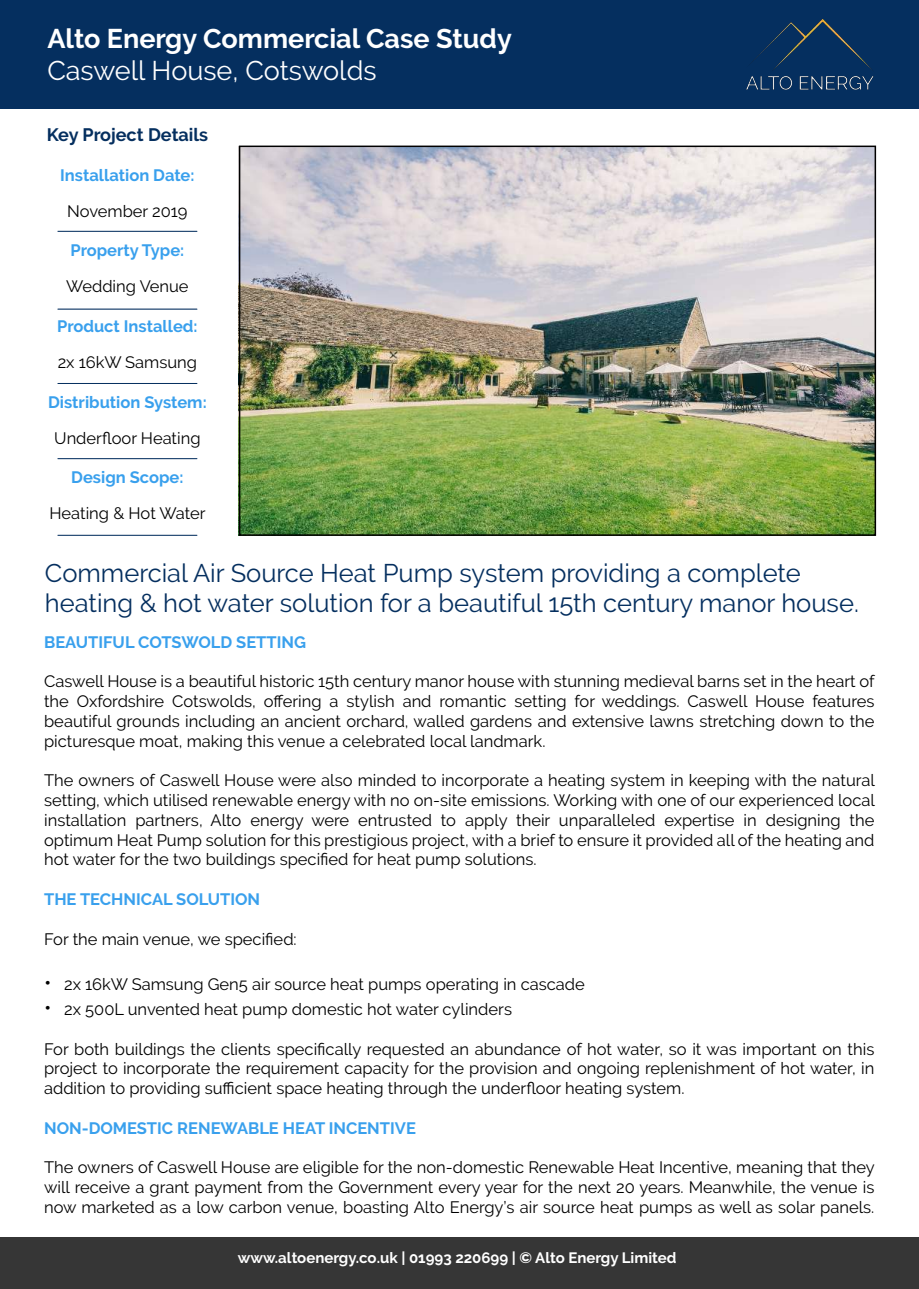
<style>
.page{position:relative;width:919px;height:1289px;background:#fff}
.page>*{position:absolute;margin:0;border:0;box-sizing:border-box;transform-origin:0 0}
.t1{font:700 27px "Raleway";color:#fff}
.t2{font:27px "Raleway";color:#fff}
.t3{font:25.5px/30.6px "Raleway";color:#052f5f}
.t4{font:700 18px "Raleway";color:#052f5f}
.t5{font:16.5px/19.8px "Raleway";color:#000;text-align:justify}
.t6{font:700 16.5px "Raleway";color:#39a0ed}
.t7{font:700 15px "Raleway";color:#fff}
.s1{font-size:21px}
</style>
<div class="page">
<img style="left:242px;top:148px;width:631px;height:385px">
<div style="left:0;top:1px;width:918px;height:108px;background:#052f5f"></div>
<hr style="left:58px;top:231px;width:139px;height:1px;background:#052f5f">
<hr style="left:58px;top:309px;width:139px;height:1px;background:#052f5f">
<hr style="left:58px;top:383px;width:139px;height:1px;background:#052f5f">
<hr style="left:58px;top:535px;width:139px;height:1px;background:#052f5f">
<hr style="left:58px;top:458px;width:139px;height:1px;background:#052f5f">
<div style="left:0;top:1236px;width:918px;height:52px;background:#363636"></div>
<img style="left:746px;top:19px;width:128px;height:71px">
<div style="left:239px;top:145px;width:637px;height:391px;border:2px solid #000"></div>
<h1 class="t1" style="left:47px;top:23px;width:466px">Alto Energy Commercial Case Study</h1>
<h1 class="t2" style="left:47px;top:55px;width:331px">Caswell House, Cotswolds</h1>
<p class="t4" style="left:47px;top:124px;width:163px">Key Project Details</p>
<p class="t6" style="left:60px;top:165px;width:136px">Installation Date:</p>
<p class="t5" style="left:67px;top:201px;width:122px">November 2019</p>
<p class="t6" style="left:70px;top:241px;width:115px">Property Type:</p>
<p class="t5" style="left:66px;top:277px;width:124px">Wedding Venue</p>
<p class="t6" style="left:57px;top:317px;width:142px">Product Installed:</p>
<p class="t5" style="left:58px;top:352px;width:141px">2x 16kW Samsung</p>
<p class="t6" style="left:48px;top:392px;width:160px">Distribution System:</p>
<p class="t5" style="left:54px;top:428px;width:148px">Underfloor Heating</p>
<p class="t6" style="left:71px;top:468px;width:114px">Design Scope:</p>
<p class="t5" style="left:49px;top:503px;width:158px">Heating &amp; Hot Water</p>
<h2 class="t3" style="left:45px;top:557px;width:815px">Commercial Air Source Heat Pump system providing a complete heating &amp; hot water solution for a beautiful 15th century manor house.</h2>
<p class="t6" style="left:44px;top:632px;width:263px">BEAUTIFUL COTSWOLD SETTING</p>
<p class="t5" style="left:44px;top:671px;width:832px">Caswell House is a beautiful historic 15th century manor house with stunning medieval barns set in the heart of the Oxfordshire Cotswolds, offering a stylish and romantic setting for weddings. Caswell House features beautiful grounds including an ancient orchard, walled gardens and extensive lawns stretching down to the picturesque moat, making this venue a celebrated local landmark.</p>
<p class="t5" style="left:44px;top:770px;width:832px">The owners of Caswell House were also minded to incorporate a heating system in keeping with the natural setting, which utilised renewable energy with no on-site emissions. Working with one of our experienced local installation partners, Alto energy were entrusted to apply their unparalleled expertise in designing the optimum Heat Pump solution for this prestigious project, with a brief to ensure it provided all of the heating and hot water for the two buildings specified for heat pump solutions.</p>
<p class="t6" style="left:44px;top:889px;width:217px">THE TECHNICAL SOLUTION</p>
<p class="t5" style="left:44px;top:928px;width:254px">For the main venue, we specified:</p>
<p class="t5" style="left:44px;top:973px;width:542px"><span class="s1">•</span> 2x 16kW Samsung Gen5 air source heat pumps operating in cascade</p>
<p class="t5" style="left:44px;top:999px;width:469px"><span class="s1">•</span> 2x 500L unvented heat pump domestic hot water cylinders</p>
<p class="t5" style="left:44px;top:1038px;width:831px">For both buildings the clients specifically requested an abundance of hot water, so it was important on this project to incorporate the requirement capacity for the provision and ongoing replenishment of hot water, in addition to providing sufficient space heating through the underfloor heating system.</p>
<p class="t6" style="left:44px;top:1118px;width:373px">NON-DOMESTIC RENEWABLE HEAT INCENTIVE</p>
<p class="t5" style="left:44px;top:1157px;width:832px">The owners of Caswell House are eligible for the non-domestic Renewable Heat Incentive, meaning that they will receive a grant payment from the Government every year for the next 20 years. Meanwhile, the venue is now marketed as a low carbon venue, boasting Alto Energy’s air source heat pumps as well as solar panels.</p>
<p class="t7" style="left:238px;top:1249px;width:440px">www.altoenergy.co.uk | 01993 220699 | © Alto Energy Limited</p>
</div>
